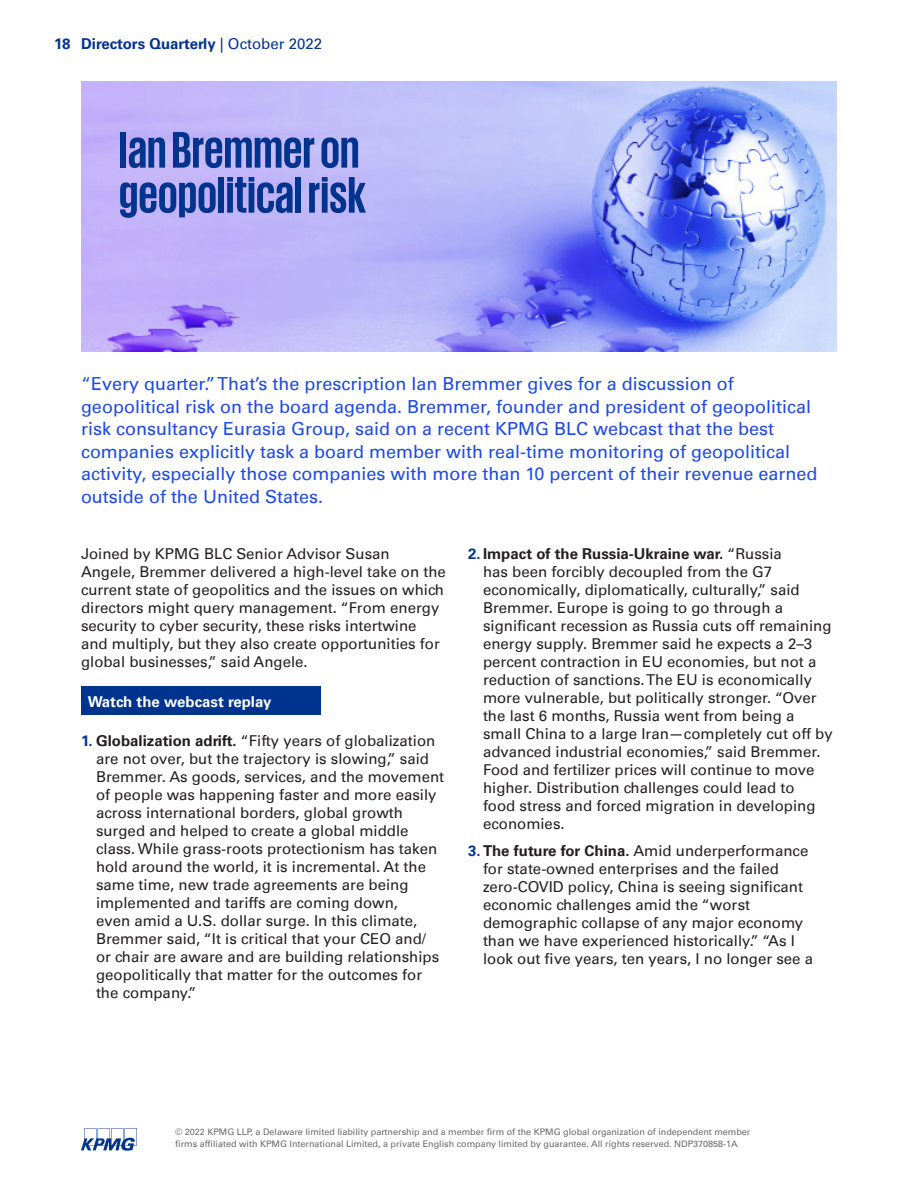
<style>
.page{position:relative;width:918px;height:1188px;background:#fff}
.page>*{position:absolute;margin:0;border:0;box-sizing:border-box;transform-origin:0 0}
.t1{font:700 52.5px/45px "KPMG";color:#00338d}
.t2{font:18px/22.5px "Univers 55 Roman";color:#1e49e2}
.t3{font:15px/18px "Univers 55 Roman";color:#231f20}
.t4{font:700 15px "Univers 65";color:#231f20}
.t5{font:700 15px "Univers 65";color:#00338d}
.t6{font:700 15px "Univers 65";color:#fff}
.t7{font:9px/12px "Univers 55 Roman";color:#69696c}
.s1{font-family:"Univers 55 Roman";font-weight:400}
.s2{font-family:"Univers 65";font-weight:700;color:#00338d}
.s3{font-family:"Univers 65";font-weight:700}
.s4{color:#00338d}
</style>
<div class="page">
<div style="left:81px;top:687px;width:240px;height:28px;background:#00338d"></div>
<img style="left:81px;top:81px;width:756px;height:270px">
<svg style="left:81px;top:1128px;width:56px;height:23px"></svg>
<p class="t5" style="left:54px;top:34px;width:270px">18 Directors Quarterly <span class="s1">| October 2022</span></p>
<h1 class="t1" style="left:119px;top:126px;width:249px">Ian Bremmer on geopolitical risk</h1>
<p class="t2" style="left:81px;top:373px;width:738px">“Every quarter.” That’s the prescription Ian Bremmer gives for a discussion of geopolitical risk on the board agenda. Bremmer, founder and president of geopolitical risk consultancy Eurasia Group, said on a recent KPMG BLC webcast that the best companies explicitly task a board member with real-time monitoring of geopolitical activity, especially those companies with more than 10 percent of their revenue earned outside of the United States.</p>
<p class="t3" style="left:81px;top:545px;width:366px">Joined by KPMG BLC Senior Advisor Susan Angele, Bremmer delivered a high-level take on the current state of geopolitics and the issues on which directors might query management. “From energy security to cyber security, these risks intertwine and multiply, but they also create opportunities for global businesses,” said Angele.</p>
<p class="t6" style="left:88px;top:692px;width:185px">Watch the webcast replay</p>
<p class="t3" style="left:96px;top:732px;width:350px;text-indent:-15px"><span class="s2">1.</span> <span class="s3">Globalization adrift.</span> “Fifty years of globalization are not over, but the trajectory is slowing,” said Bremmer. As goods, services, and the movement of people was happening faster and more easily across international borders, global growth surged and helped to create a global middle class. While grass-roots protectionism has taken hold around the world, it is incremental. At the same time, new trade agreements are being implemented and tariffs are coming down,<br>even amid a U.S. dollar surge. In this climate, Bremmer said, “It is critical that your CEO and/ or chair are aware and are building relationships geopolitically that matter for the outcomes for the company.”</p>
<p class="t4" style="left:468px;top:545px;width:315px"><span class="s4">2.</span> Impact of the Russia-Ukraine war. <span class="s1">“Russia</span></p>
<p class="t3" style="left:483px;top:563px;width:351px">has been forcibly decoupled from the G7 economically, diplomatically, culturally,” said Bremmer. Europe is going to go through a significant recession as Russia cuts off remaining energy supply. Bremmer said he expects a 2–3 percent contraction in EU economies, but not a reduction of sanctions. The EU is economically more vulnerable, but politically stronger. “Over the last 6 months, Russia went from being a small China to a large Iran—completely cut off by advanced industrial economies,” said Bremmer.<br>Food and fertilizer prices will continue to move higher. Distribution challenges could lead to<br>food stress and forced migration in developing economies.</p>
<p class="t3" style="left:483px;top:842px;width:332px;text-indent:-15px"><span class="s2">3.</span> <span class="s3">The future for China.</span> Amid underperformance for state-owned enterprises and the failed zero-COVID policy, China is seeing significant economic challenges amid the “worst demographic collapse of any major economy than we have experienced historically.” “As I look out five years, ten years, I no longer see a</p>
<p class="t7" style="left:175px;top:1126px;width:577px">© 2022 KPMG LLP, a Delaware limited liability partnership and a member firm of the KPMG global organization of independent member firms affiliated with KPMG International Limited, a private English company limited by guarantee. All rights reserved. NDP370858-1A</p>
</div>
